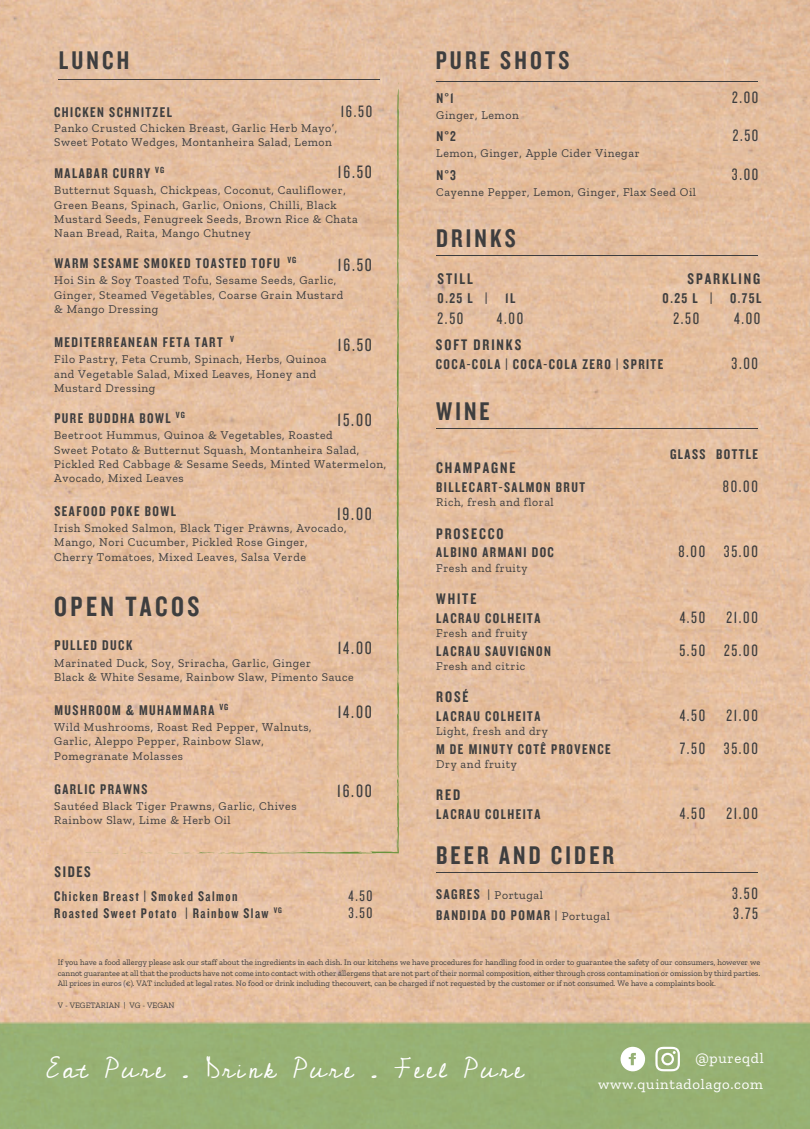
<style>
.page{position:relative;width:810px;height:1129px;background:#fff}
.page>*{position:absolute;margin:0;border:0;box-sizing:border-box;transform-origin:0 0}
.t1{font:28.72px "Knockout HTF49 Liteweight";letter-spacing:.12em;color:#3e3e3f}
.t2{font:26.7px "Cedarville Cursive";letter-spacing:.1em;color:#fff}
.t3{font:26.33px "Knockout HTF49 Liteweight";letter-spacing:.12em;color:#3e3e3f}
.t4{font:18.67px "Knockout HTF28 Junior Featherwt";letter-spacing:.1em;color:#3e3e3f}
.t5{font:17.17px "Knockout HTF28 Junior Featherwt";letter-spacing:.1em;color:#3e3e3f}
.t6{font:17.1px/32.8px "Knockout HTF28 Junior Featherwt";letter-spacing:.1em;color:#3e3e3f}
.t7{font:15.83px "Knockout HTF49 Liteweight";letter-spacing:.12em;color:#3e3e3f}
.t8{font:15.75px/17.2px "Knockout HTF28 Junior Featherwt";color:#3e3e3f}
.t9{font:15.75px "Knockout HTF49 Liteweight";letter-spacing:.1em;color:#3e3e3f}
.t10{font:14.7px/25.9px "Zilla Slab";letter-spacing:.05em;color:#fff;text-align:right}
.t11{font:14.55px "Knockout HTF49 Liteweight";letter-spacing:.1em;color:#3e3e3f}
.t12{font:14.48px "Knockout HTF49 Liteweight";letter-spacing:.1em;color:#3e3e3f}
.t13{font:14.33px/17.2px "Knockout HTF49 Liteweight";letter-spacing:.1em;color:#3e3e3f}
.t14{font:11.85px/14.2px "Zilla Slab";letter-spacing:.05em;color:#3e3e3f}
.t15{font:8.25px/10.6px "Zilla Slab";color:#3e3e3f;text-align:justify}
.s1{font-family:"Knockout HTF49 Liteweight";font-size:14.48px}
.s2{font-family:"Knockout HTF49 Liteweight";font-size:13.12px}
.s3{font-size:13.12px}
.s4{font-family:"Zilla Slab";font-size:11.85px}
</style>
<div class="page">
<img style="left:0;top:0;width:810px;height:1128px">
<svg style="left:655px;top:1046px;width:25px;height:25px"></svg>
<svg style="left:621px;top:1046px;width:24px;height:25px"></svg>
<hr style="left:59px;top:79px;width:321px;height:1px;background:#3e3e3f">
<hr style="left:436px;top:81px;width:321px;height:1px;background:#3e3e3f">
<hr style="left:436px;top:255px;width:322px;height:1px;background:#3e3e3f">
<hr style="left:436px;top:428px;width:322px;height:1px;background:#3e3e3f">
<hr style="left:436px;top:872px;width:322px;height:1px;background:#3e3e3f">
<svg style="left:85px;top:852px;width:18px;height:1px"></svg>
<svg style="left:110px;top:852px;width:20px;height:2px"></svg>
<svg style="left:217px;top:85px;width:182px;height:768px;background:#e3be9f"></svg>
<svg style="left:397px;top:672px;width:2px;height:8px"></svg>
<svg style="left:139px;top:852px;width:122px;height:2px"></svg>
<svg style="left:288px;top:851px;width:27px;height:3px"></svg>
<svg style="left:358px;top:851px;width:8px;height:2px"></svg>
<svg style="left:397px;top:817px;width:3px;height:10px"></svg>
<svg style="left:397px;top:541px;width:3px;height:11px"></svg>
<h3 class="t3" style="left:59px;top:47px;width:72px">LUNCH</h3>
<h3 class="t3" style="left:436px;top:47px;width:135px">PURE SHOTS</h3>
<p class="t12" style="left:436px;top:91px;width:19px">N°1</p>
<h3 class="t6" style="left:732px;top:81px;width:28px">2.00</h3>
<p class="t14" style="left:436px;top:108px;width:84px">Ginger, Lemon</p>
<p class="t12" style="left:436px;top:129px;width:21px">N°2</p>
<h3 class="t6" style="left:733px;top:119px;width:27px">2.50</h3>
<p class="t14" style="left:436px;top:146px;width:205px">Lemon, Ginger, Apple Cider Vinegar</p>
<p class="t12" style="left:436px;top:168px;width:21px">N°3</p>
<h3 class="t6" style="left:732px;top:159px;width:28px">3.00</h3>
<p class="t14" style="left:436px;top:185px;width:261px">Cayenne Pepper, Lemon, Ginger, Flax Seed Oil</p>
<p class="t12" style="left:54px;top:104px;width:119px">CHICKEN SCHNITZEL</p>
<h3 class="t6" style="left:341px;top:95px;width:33px">16.50</h3>
<p class="t14" style="left:54px;top:120px;width:285px">Panko Crusted Chicken Breast, Garlic Herb Mayo’,<br>Sweet Potato Wedges, Montanheira Salad, Lemon</p>
<p class="t12" style="left:54px;top:166px;width:111px">MALABAR CURRY <sup>VG</sup></p>
<h3 class="t4" style="left:338px;top:162px;width:36px">16.50</h3>
<p class="t14" style="left:54px;top:183px;width:305px">Butternut Squash, Chickpeas, Coconut, Cauliflower, Green Beans, Spinach, Garlic, Onions, Chilli, Black Mustard Seeds, Fenugreek Seeds, Brown Rice &amp; Chata Naan Bread, Raita, Mango Chutney</p>
<p class="t12" style="left:54px;top:256px;width:244px">WARM SESAME SMOKED TOASTED TOFU <sup>VG</sup></p>
<h3 class="t4" style="left:338px;top:255px;width:36px">16.50</h3>
<p class="t14" style="left:54px;top:273px;width:291px">Hoi Sin &amp; Soy Toasted Tofu, Sesame Seeds, Garlic,<br>Ginger, Steamed Vegetables, Coarse Grain Mustard &amp; Mango Dressing</p>
<p class="t12" style="left:54px;top:335px;width:181px">MEDITERREANEAN FETA TART <sup>V</sup></p>
<h3 class="t4" style="left:338px;top:335px;width:36px">16.50</h3>
<p class="t14" style="left:54px;top:352px;width:274px">Filo Pastry, Feta Crumb, Spinach, Herbs, Quinoa and Vegetable Salad, Mixed Leaves, Honey and<br>Mustard Dressing</p>
<p class="t12" style="left:54px;top:411px;width:132px">PURE BUDDHA BOWL <sup>VG</sup></p>
<h3 class="t4" style="left:338px;top:410px;width:36px">15.00</h3>
<p class="t14" style="left:54px;top:428px;width:333px">Beetroot Hummus, Quinoa &amp; Vegetables, Roasted<br>Sweet Potato &amp; Butternut Squash, Montanheira Salad, Pickled Red Cabbage &amp; Sesame Seeds, Minted Watermelon, Avocado, Mixed Leaves</p>
<p class="t12" style="left:54px;top:503px;width:123px">SEAFOOD POKE BOWL</p>
<h3 class="t4" style="left:337px;top:504px;width:36px">19.00</h3>
<p class="t14" style="left:54px;top:521px;width:294px">Irish Smoked Salmon, Black Tiger Prawns, Avocado,<br>Mango, Nori Cucumber, Pickled Rose Ginger,<br>Cherry Tomatoes, Mixed Leaves, Salsa Verde</p>
<h3 class="t3" style="left:436px;top:225px;width:81px">DRINKS</h3>
<h3 class="t7" style="left:438px;top:270px;width:37px">STILL</h3>
<p class="t11" style="left:438px;top:290px;width:79px">0.25 L | 1L</p>
<h3 class="t7" style="left:688px;top:270px;width:74px">SPARKLING</h3>
<p class="t11" style="left:663px;top:290px;width:100px">0.25 L | 0.75L</p>
<h3 class="t5" style="left:438px;top:309px;width:27px">2.50</h3>
<h3 class="t5" style="left:497px;top:309px;width:28px">4.00</h3>
<h3 class="t5" style="left:673px;top:309px;width:27px">2.50</h3>
<h3 class="t5" style="left:734px;top:309px;width:28px">4.00</h3>
<h3 class="t7" style="left:436px;top:337px;width:87px">SOFT DRINKS</h3>
<p class="t12" style="left:436px;top:357px;width:229px">COCA-COLA | COCA-COLA ZERO | SPRITE</p>
<h3 class="t6" style="left:732px;top:347px;width:28px">3.00</h3>
<h3 class="t3" style="left:436px;top:398px;width:55px">WINE</h3>
<p class="t12" style="left:670px;top:446px;width:37px">GLASS</p>
<p class="t12" style="left:716px;top:446px;width:44px">BOTTLE</p>
<h3 class="t7" style="left:436px;top:460px;width:81px">CHAMPAGNE</h3>
<p class="t12" style="left:436px;top:480px;width:150px">BILLECART-SALMON BRUT</p>
<h3 class="t6" style="left:723px;top:470px;width:37px">80.00</h3>
<p class="t14" style="left:436px;top:495px;width:119px">Rich, fresh and floral</p>
<h3 class="t6" style="left:724px;top:535px;width:36px">35.00</h3>
<h3 class="t7" style="left:436px;top:590px;width:42px">WHITE</h3>
<p class="t12" style="left:436px;top:610px;width:106px">LACRAU COLHEITA</p>
<p class="t14" style="left:436px;top:625px;width:93px">Fresh and fruity</p>
<h3 class="t7" style="left:436px;top:525px;width:69px">PROSECCO</h3>
<p class="t12" style="left:436px;top:545px;width:119px">ALBINO ARMANI DOC</p>
<p class="t14" style="left:436px;top:560px;width:93px">Fresh and fruity</p>
<h3 class="t6" style="left:678px;top:535px;width:28px">8.00</h3>
<h1 class="t1" style="left:54px;top:591px;width:147px">OPEN TACOS</h1>
<h3 class="t6" style="left:727px;top:601px;width:33px">21.00</h3>
<h3 class="t6" style="left:679px;top:601px;width:27px">4.50<br>5.50</h3>
<p class="t12" style="left:54px;top:638px;width:79px">PULLED DUCK</p>
<p class="t14" style="left:54px;top:655px;width:301px">Marinated Duck, Soy, Sriracha, Garlic, Ginger<br>Black &amp; White Sesame, Rainbow Slaw, Pimento Sauce</p>
<p class="t12" style="left:54px;top:702px;width:175px">MUSHROOM &amp; MUHAMMARA <sup>VG</sup></p>
<p class="t14" style="left:54px;top:720px;width:259px">Wild Mushrooms, Roast Red Pepper, Walnuts,<br>Garlic, Aleppo Pepper, Rainbow Slaw,<br>Pomegranate Molasses</p>
<p class="t12" style="left:54px;top:781px;width:95px">GARLIC PRAWNS</p>
<h3 class="t4" style="left:337px;top:781px;width:36px">16.00</h3>
<p class="t14" style="left:54px;top:799px;width:244px">Sautéed Black Tiger Prawns, Garlic, Chives<br>Rainbow Slaw, Lime &amp; Herb Oil</p>
<h3 class="t4" style="left:338px;top:638px;width:36px">14.00</h3>
<h3 class="t6" style="left:724px;top:634px;width:35px">25.00</h3>
<p class="t12" style="left:436px;top:643px;width:116px">LACRAU SAUVIGNON</p>
<p class="t14" style="left:436px;top:658px;width:91px">Fresh and citric</p>
<h3 class="t7" style="left:436px;top:688px;width:34px">ROSÉ</h3>
<p class="t12" style="left:436px;top:708px;width:106px">LACRAU COLHEITA</p>
<p class="t14" style="left:436px;top:724px;width:113px">Light, fresh and dry</p>
<h3 class="t4" style="left:338px;top:702px;width:36px">14.00</h3>
<h3 class="t6" style="left:727px;top:699px;width:33px">21.00</h3>
<h3 class="t6" style="left:680px;top:699px;width:27px">4.50<br>7.50</h3>
<p class="t12" style="left:436px;top:741px;width:176px">M DE MINUTY COTÊ PROVENCE</p>
<p class="t14" style="left:436px;top:757px;width:82px">Dry and fruity</p>
<h3 class="t6" style="left:724px;top:732px;width:36px">35.00</h3>
<h3 class="t7" style="left:436px;top:787px;width:25px">RED</h3>
<p class="t12" style="left:436px;top:806px;width:106px">LACRAU COLHEITA</p>
<h3 class="t6" style="left:680px;top:797px;width:80px">4.50 21.00</h3>
<h3 class="t9" style="left:55px;top:863px;width:38px">SIDES</h3>
<p class="t13" style="left:54px;top:887px;width:229px">Chicken Breast | Smoked Salmon<br>Roasted Sweet Potato | Rainbow Slaw <sup>VG</sup></p>
<h3 class="t8" style="left:348px;top:887px;width:25px">4.50<br>3.50</h3>
<h3 class="t3" style="left:436px;top:841px;width:180px">BEER AND CIDER</h3>
<p class="t14" style="left:436px;top:888px;width:108px"><span class="s1">SAGRES</span> <span class="s2">|</span> Portugal</p>
<h3 class="t6" style="left:732px;top:877px;width:27px">3.50</h3>
<p class="t12" style="left:436px;top:907px;width:175px">BANDIDA DO POMAR <span class="s3">|</span> <span class="s4">Portugal</span></p>
<h3 class="t6" style="left:733px;top:897px;width:26px">3.75</h3>
<p class="t15" style="left:58px;top:957px;width:704px">If you have a food allergy please ask our staff about the ingredients in each dish. In our kitchens we have procedures for handling food in order to guarantee the safety of our consumers, however we cannot guarantee at all that the products have not come into contact with other allergens that are not part of their normal composition, either through cross contamination or omission by third parties.<br>All prices in euros (€). VAT included at legal rates. No food or drink including thecouvert, can be charged if not requested by the customer or if not consumed. We have a complaints book.</p>
<p class="t15" style="left:58px;top:999px;width:118px">V - VEGETARIAN | VG - VEGAN</p>
<h2 class="t2" style="left:46px;top:1052px;width:480px">Eat Pure . Drink Pure . Feel Pure</h2>
<p class="t10" style="left:598px;top:1045px;width:167px">@pureqdl www.quintadolago.com</p>
</div>
